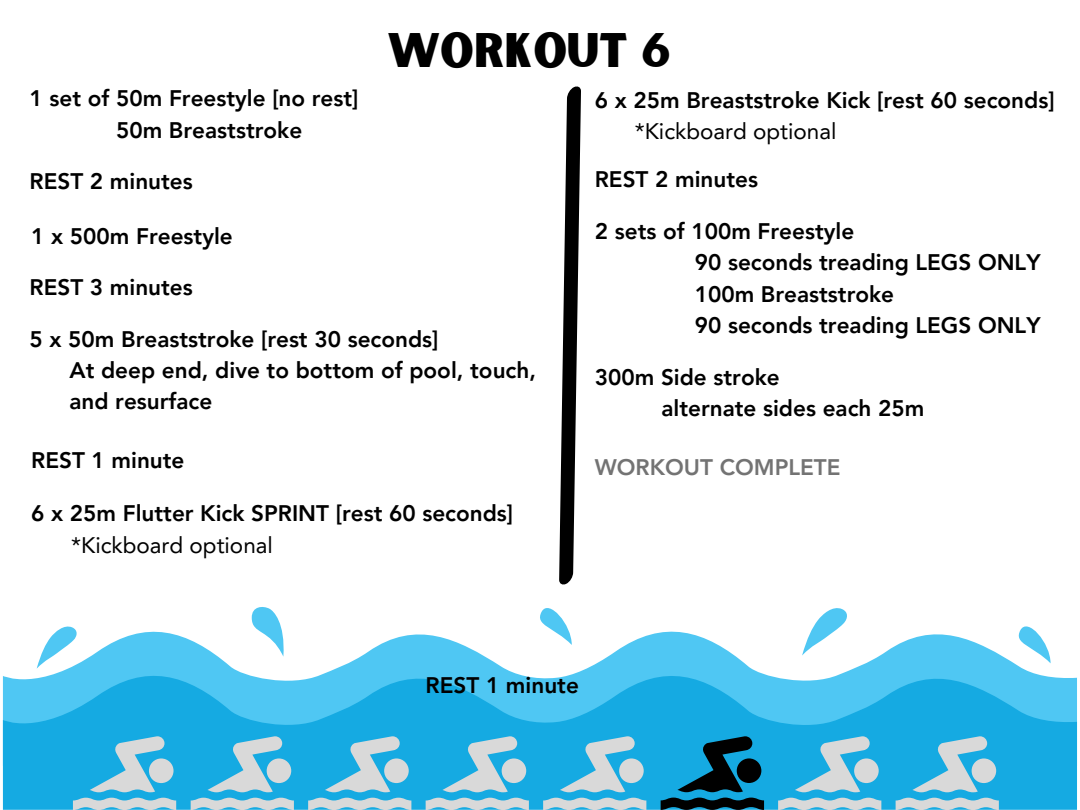
<style>
.page{position:relative;width:1080px;height:810px;background:#fff}
.page>*{position:absolute;margin:0;border:0;box-sizing:border-box;transform-origin:0 0}
.t1{font:46.31px "Sunborn Sans One";color:#000}
.t2{font:800 22.5px/31.4px "Avenir LT Pro";color:#000}
.t3{font:22.5px "Avenir LT Pro";color:#000}
.t4{font:800 22.5px "Avenir LT Pro";color:#737373}
</style>
<div class="page">
<svg style="left:3px;top:668px;width:1074px;height:142px;background:#2db5e7"></svg>
<svg style="left:37px;top:607px;width:1014px;height:62px"></svg>
<svg style="left:73px;top:798px;width:103px;height:12px"></svg>
<div style="left:149px;top:758px;width:25px;height:25px;background:#d9d9d9;border-radius:50%"></div>
<svg style="left:90px;top:736px;width:75px;height:56px;background:#77c1dd"></svg>
<svg style="left:191px;top:798px;width:103px;height:12px"></svg>
<div style="left:267px;top:758px;width:24px;height:25px;background:#d9d9d9;border-radius:50%"></div>
<svg style="left:207px;top:736px;width:75px;height:56px;background:#76c1dd"></svg>
<svg style="left:308px;top:798px;width:103px;height:12px"></svg>
<div style="left:384px;top:758px;width:25px;height:25px;background:#d9d9d9;border-radius:50%"></div>
<svg style="left:325px;top:736px;width:75px;height:56px;background:#77c1dd"></svg>
<svg style="left:426px;top:798px;width:103px;height:12px"></svg>
<div style="left:502px;top:758px;width:24px;height:25px;background:#d9d9d9;border-radius:50%"></div>
<svg style="left:442px;top:736px;width:75px;height:56px;background:#76c1dd"></svg>
<svg style="left:543px;top:798px;width:103px;height:12px"></svg>
<div style="left:619px;top:758px;width:25px;height:25px;background:#d9d9d9;border-radius:50%"></div>
<svg style="left:560px;top:736px;width:75px;height:56px;background:#77c1dd"></svg>
<svg style="left:661px;top:798px;width:103px;height:12px"></svg>
<div style="left:737px;top:758px;width:24px;height:25px;background:#000;border-radius:50%"></div>
<svg style="left:677px;top:736px;width:75px;height:56px;background:#0a5571"></svg>
<svg style="left:778px;top:798px;width:103px;height:12px"></svg>
<div style="left:854px;top:758px;width:25px;height:25px;background:#d9d9d9;border-radius:50%"></div>
<svg style="left:795px;top:736px;width:75px;height:56px;background:#77c1dd"></svg>
<svg style="left:896px;top:798px;width:103px;height:12px"></svg>
<div style="left:972px;top:758px;width:24px;height:25px;background:#d9d9d9;border-radius:50%"></div>
<svg style="left:912px;top:736px;width:75px;height:56px;background:#76c1dd"></svg>
<svg style="left:559px;top:86px;width:22px;height:499px"></svg>
<h3 class="t2" style="left:116px;top:85px;width:244px;text-indent:-87px">1 set of 50m Freestyle [no rest]<br>50m Breaststroke</h3>
<h3 class="t2" style="left:30px;top:167px;width:165px">REST 2 minutes</h3>
<h1 class="t1" style="left:387px;top:21px;width:285px">WORKOUT 6</h1>
<p class="t2" style="left:595px;top:87px;width:461px">6 x 25m Breaststroke Kick [rest 60 seconds]</p>
<p class="t3" style="left:635px;top:122px;width:203px">*Kickboard optional</p>
<h3 class="t2" style="left:595px;top:166px;width:165px">REST 2 minutes</h3>
<h3 class="t2" style="left:31px;top:223px;width:203px">1 x 500m Freestyle</h3>
<h2 class="t2" style="left:30px;top:274px;width:165px">REST 3 minutes</h2>
<p class="t2" style="left:69px;top:325px;width:468px;text-indent:-40px">5 x 50m Breaststroke [rest 30 seconds]<br>At deep end, dive to bottom of pool, touch, and resurface</p>
<p class="t2" style="left:31px;top:447px;width:155px">REST 1 minute</p>
<p class="t2" style="left:31px;top:500px;width:483px">6 x 25m Flutter Kick SPRINT [rest 60 seconds]</p>
<h3 class="t3" style="left:71px;top:536px;width:203px">*Kickboard optional</h3>
<h3 class="t2" style="left:695px;top:217px;width:347px;text-indent:-100px">2 sets of 100m Freestyle<br>90 seconds treading LEGS ONLY<br>100m Breaststroke<br>90 seconds treading LEGS ONLY</h3>
<h3 class="t2" style="left:661px;top:363px;width:264px;text-indent:-67px">300m Side stroke<br>alternate sides each 25m</h3>
<h3 class="t4" style="left:595px;top:458px;width:247px">WORKOUT COMPLETE</h3>
<h3 class="t2" style="left:426px;top:671px;width:155px">REST 1 minute</h3>
</div>
